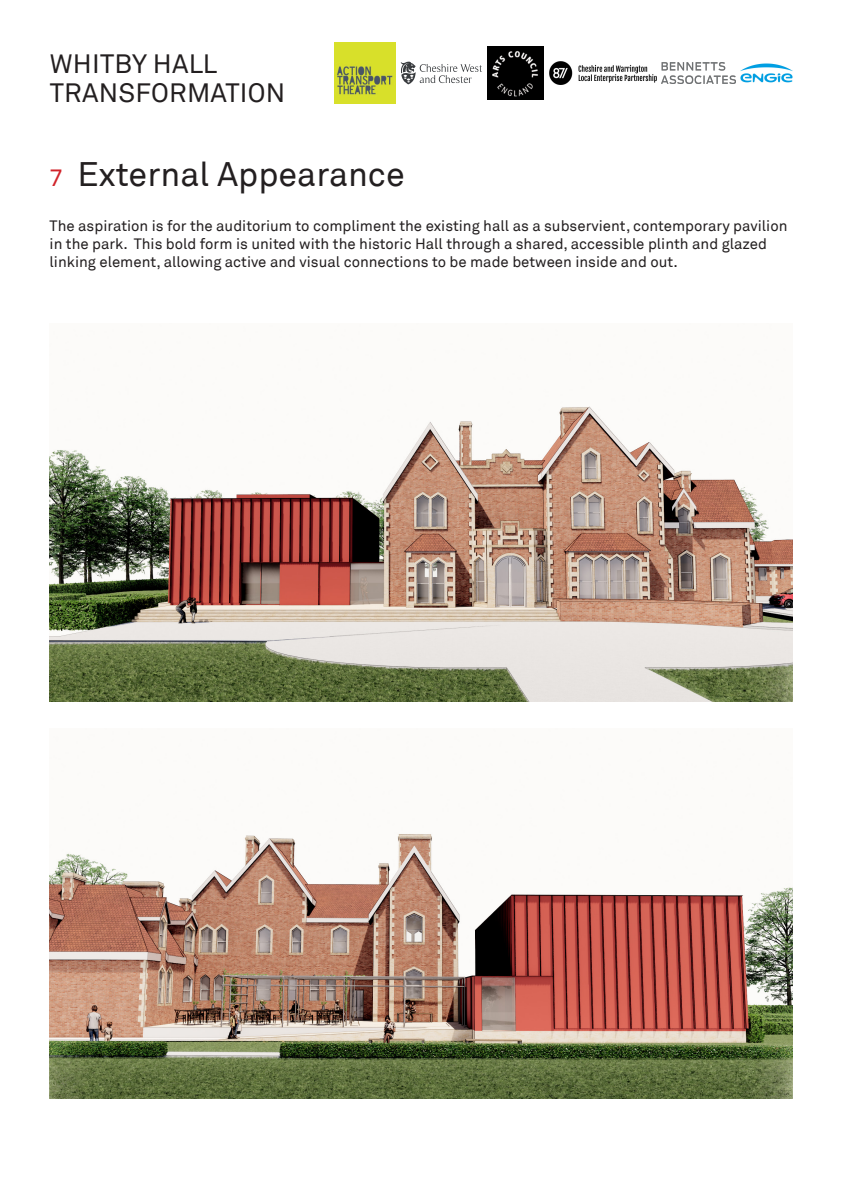
<style>
.page{position:relative;width:842px;height:1192px;background:#fff}
.page>*{position:absolute;margin:0;border:0;box-sizing:border-box;transform-origin:0 0}
.No_hyphenation{font:34px "Akkurat Pro TT";color:#231f20}
.t1{font:26.5px/29px "Akkurat Pro TT";letter-spacing:.01em;color:#231f20}
.No_hyphenation-2{font:15px/18px "Akkurat Pro TT";color:#231f20}
.s1{font-size:24px;color:#d1232a}
</style>
<div class="page">
<img style="left:740px;top:63px;width:52px;height:20px">
<img style="left:662px;top:63px;width:73px;height:20px">
<svg style="left:401px;top:62px;width:81px;height:22px"></svg>
<img style="left:334px;top:42px;width:61px;height:61px">
<img style="left:487px;top:46px;width:57px;height:54px">
<img style="left:549px;top:61px;width:107px;height:23px">
<img style="left:50px;top:406px;width:742px;height:296px">
<img style="left:50px;top:834px;width:742px;height:264px">
<h2 class="t1" style="left:50px;top:49px;width:237px">WHITBY HALL<br>TRANSFORMATION</h2>
<p class="No_hyphenation" style="left:50px;top:154px;width:357px"><span class="s1">7</span> External Appearance</p>
<p class="No_hyphenation-2" style="left:50px;top:217px;width:739px">The aspiration is for the auditorium to compliment the existing hall as a subservient, contemporary pavilion in the park. This bold form is united with the historic Hall through a shared, accessible plinth and glazed linking element, allowing active and visual connections to be made between inside and out.</p>
</div>
